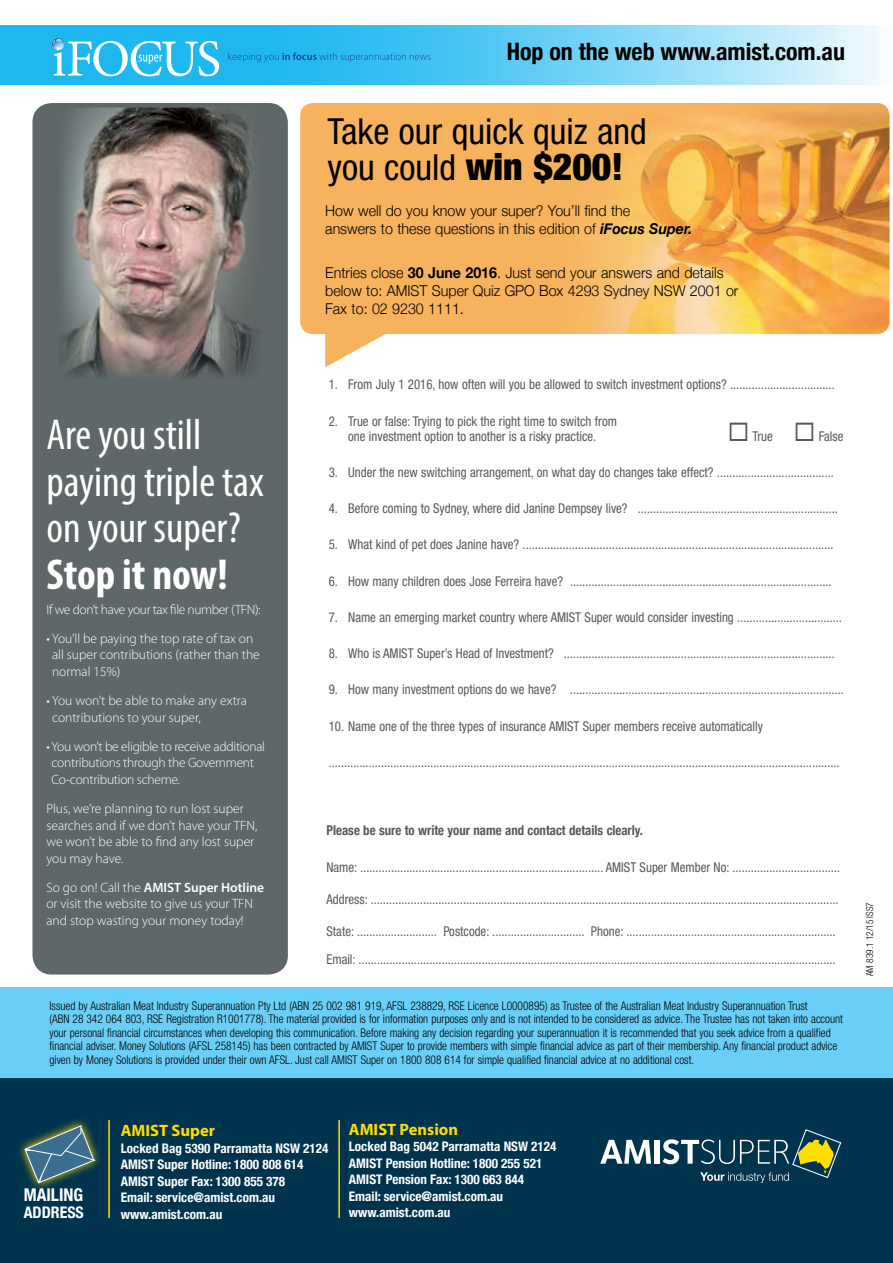
<style>
.page{position:relative;width:893px;height:1263px;background:#fff}
.page>*{position:absolute;margin:0;border:0;box-sizing:border-box;transform-origin:0 0}
.t1{font:condensed 43.5px/46.5px "Myriad Pro";color:#fff}
.t2{font:700 condensed 43.5px "Myriad Pro";color:#fff}
.t3{font:condensed 36px/36px "Helvetica Neue";color:#000}
.t4{font:700 condensed 24px "Helvetica Neue";color:#000}
.t5{font:700 condensed 17.55px "Helvetica Neue";color:#fff}
.t6{font:700 16.5px "Myriad Pro";color:#fd0}
.t7{font:700 condensed 15.9px "Helvetica Neue";color:#fff}
.t8{font:300 15px/18px "Helvetica Neue";color:#000;scale:.95 1}
.t9{font:condensed 13.5px/15px "Helvetica Neue";color:#58595b;text-align:center;scale:.95 1}
.t10{font:300 13.5px/16.5px "Myriad Pro";color:#fff}
.t11{font:300 13.5px/16.5px "Myriad Pro";letter-spacing:-.02em;color:#fff}
.t12{font:700 condensed 13.5px "Helvetica Neue";color:#58595b;scale:.95 1}
.t13{font:300 13.5px "Myriad Pro";letter-spacing:-.03em;color:#fff}
.t14{font:700 condensed 13.2px/16.5px "Helvetica Neue";color:#fff}
.t15{font:300 condensed 12px/13.5px "Helvetica Neue";color:#000;scale:.95 1}
.t16{font:300 condensed 9.75px "Helvetica Neue";color:#000;scale:.95 1}
.s1{font-weight:900;font-size:37.5px}
.s2{font-weight:700;font-style:italic}
.s3{font-weight:700}
.s4{font-weight:600}
</style>
<div class="page">
<div style="left:300px;top:103px;width:589px;height:231px;background:#f6b25d;border-radius:13px"></div>
<img style="left:592px;top:103px;width:297px;height:231px">
<svg style="left:0;top:26px;width:881px;height:59px;background:#67cef4"></svg>
<svg style="left:52px;top:38px;width:167px;height:38px"></svg>
<svg style="left:228px;top:52px;width:203px;height:10px;background:#2aa9e3"></svg>
<div style="left:0;top:1078px;width:893px;height:185px;background:#00334e"></div>
<hr style="left:338px;top:1120px;width:2px;height:98px;background:#fd0">
<hr style="left:108px;top:1120px;width:2px;height:98px;background:#fd0">
<svg style="left:19px;top:1119px;width:81px;height:70px"></svg>
<svg style="left:24px;top:1124px;width:73px;height:61px"></svg>
<svg style="left:600px;top:1140px;width:51px;height:24px"></svg>
<div style="left:655px;top:1140px;width:5px;height:24px;background:#fff"></div>
<svg style="left:663px;top:987px;width:230px;height:196px"></svg>
<div style="left:0;top:988px;width:893px;height:90px;background:#6acff6"></div>
<div style="left:35px;top:105px;width:251px;height:867px;background:#5f6868;border-radius:17px"></div>
<img style="left:62px;top:108px;width:196px;height:270px">
<div style="left:32px;top:103px;width:256px;height:871px;border:4px solid #5f6868;border-radius:17px"></div>
<svg style="left:325px;top:334px;width:61px;height:33px"></svg>
<h3 class="t4" style="left:507px;top:32px;width:340px">Hop on the web www.amist.com.au</h3>
<h2 class="t3" style="left:327px;top:113px;width:321px">Take our quick quiz and you could <span class="s1">win $200!</span></h2>
<p class="t8" style="left:325px;top:201px;width:388px">How well do you know your super? You’ll find the<br>answers to these questions in this edition of <span class="s2">iFocus Super.</span></p>
<p class="t8" style="left:325px;top:262px;width:436px">Entries close <span class="s3">30 June 2016</span>. Just send your answers and details below to: AMIST Super Quiz GPO Box 4293 Sydney NSW 2001 or<br>Fax to: 02 9230 1111.</p>
<h1 class="t1" style="left:46px;top:411px;width:219px">Are you still paying triple tax on your super?</h1>
<h1 class="t2" style="left:46px;top:547px;width:183px">Stop it now!</h1>
<p class="t13" style="left:46px;top:601px;width:216px">If we don’t have your tax file number (TFN):</p>
<p class="t10" style="left:52px;top:630px;width:209px;text-indent:-6px">• You’ll be paying the top rate of tax on all super contributions (rather than the normal 15%)</p>
<p class="t10" style="left:52px;top:692px;width:196px;text-indent:-6px">• You won’t be able to make any extra contributions to your super,</p>
<p class="t11" style="left:51px;top:738px;width:215px;text-indent:-5px">• You won’t be eligible to receive additional contributions through the Government<br>Co-contribution scheme.</p>
<p class="t10" style="left:46px;top:800px;width:212px">Plus, we’re planning to run lost super searches and if we don’t have your TFN, we won’t be able to find any lost super you may have.</p>
<p class="t10" style="left:46px;top:879px;width:219px">So go on! Call the <span class="s4">AMIST Super Hotline </span>or visit the website to give us your TFN and stop wasting your money today!</p>
<p class="t9" style="left:329px;top:377px;width:534px">1. From July 1 2016, how often will you be allowed to switch investment options? ..................................</p>
<p class="t9" style="left:329px;top:413px;width:305px">2. True or false: Trying to pick the right time to switch from one investment option to another is a risky practice.</p>
<p class="t9" style="left:728px;top:428px;width:123px">◻ True ◻ False</p>
<p class="t9" style="left:329px;top:464px;width:533px">3. Under the new switching arrangement, on what day do changes take effect? ......................................</p>
<p class="t9" style="left:329px;top:501px;width:537px">4. Before coming to Sydney, where did Janine Dempsey live? .................................................................</p>
<p class="t9" style="left:329px;top:537px;width:533px">5. What kind of pet does Janine have? .....................................................................................................</p>
<p class="t9" style="left:329px;top:573px;width:531px">6. How many children does Jose Ferreira have? .....................................................................................</p>
<p class="t9" style="left:329px;top:609px;width:542px">7. Name an emerging market country where AMIST Super would consider investing ..................................</p>
<p class="t9" style="left:329px;top:646px;width:534px">8. Who is AMIST Super’s Head of Investment? ........................................................................................</p>
<p class="t9" style="left:329px;top:682px;width:544px">9. How many investment options do we have? .........................................................................................</p>
<p class="t9" style="left:329px;top:718px;width:459px">10. Name one of the three types of insurance AMIST Super members receive automatically</p>
<p class="t9" style="left:329px;top:754px;width:539px">......................................................................................................................................................................</p>
<p class="t12" style="left:326px;top:819px;width:335px">Please be sure to write your name and contact details clearly.</p>
<p class="t9" style="left:326px;top:859px;width:542px">Name: ............................................................................... AMIST Super Member No: ...................................</p>
<p class="t9" style="left:326px;top:891px;width:541px">Address: ........................................................................................................................................................</p>
<p class="t9" style="left:326px;top:917px;width:538px;line-height:28px;text-align:left">State: .......................... Postcode: .............................. Phone: ....................................................................<br>Email: ...........................................................................................................................................................</p>
<p class="t15" style="left:49px;top:999px;width:837px">Issued by Australian Meat Industry Superannuation Pty Ltd (ABN 25 002 981 919, AFSL 238829, RSE Licence L0000895) as Trustee of the Australian Meat Industry Superannuation Trust<br>(ABN 28 342 064 803, RSE Registration R1001778). The material provided is for information purposes only and is not intended to be considered as advice. The Trustee has not taken into account your personal financial circumstances when developing this communication. Before making any decision regarding your superannuation it is recommended that you seek advice from a qualified financial adviser. Money Solutions (AFSL 258145) has been contracted by AMIST Super to provide members with simple financial advice as part of their membership. Any financial product advice given by Money Solutions is provided under their own AFSL. Just call AMIST Super on 1800 808 614 for simple qualified financial advice at no additional cost.</p>
<p class="t5" style="left:24px;top:1180px;width:61px">MAILING</p>
<p class="t7" style="left:24px;top:1199px;width:62px">ADDRESS</p>
<p class="t6" style="left:121px;top:1120px;width:96px">AMIST Super</p>
<p class="t14" style="left:121px;top:1139px;width:209px">Locked Bag 5390 Parramatta NSW 2124<br>AMIST Super Hotline: 1800 808 614<br>AMIST Super Fax: 1300 855 378<br>Email: service@amist.com.au www.amist.com.au</p>
<p class="t6" style="left:349px;top:1118px;width:111px">AMIST Pension</p>
<p class="t14" style="left:349px;top:1137px;width:209px">Locked Bag 5042 Parramatta NSW 2124<br>AMIST Pension Hotline: 1800 255 521<br>AMIST Pension Fax: 1300 663 844<br>Email: service@amist.com.au www.amist.com.au</p>
<p class="t16" style="left:864px;top:976px;width:79px;rotate:-90deg">AM 839.1 12/15 ISS7</p>
</div>
